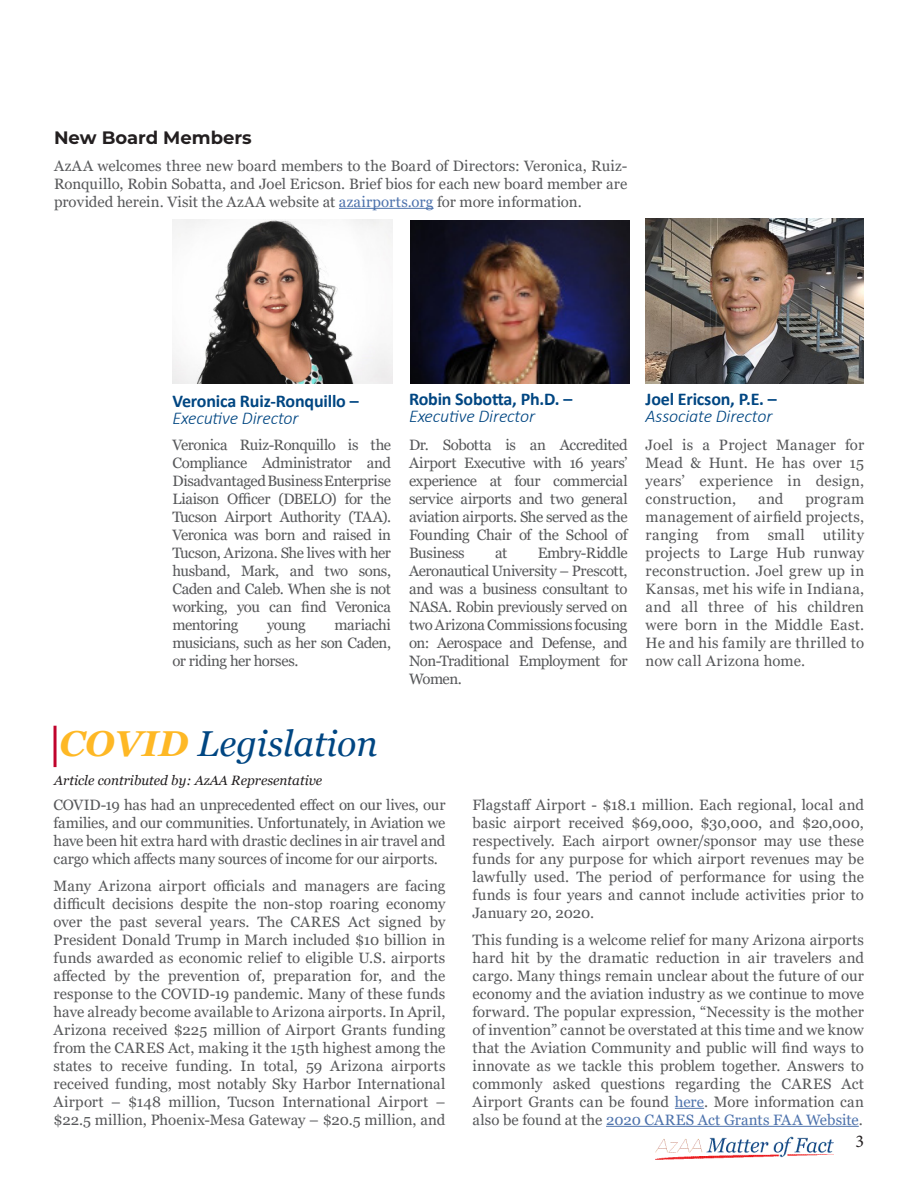
<style>
.page{position:relative;width:918px;height:1188px;background:#fff}
.page>*{position:absolute;margin:0;border:0;box-sizing:border-box;transform-origin:0 0}
.t1{font:italic 36px "Georgia";color:#004682}
.t2{font:700 18px/16.5px "Calibri";letter-spacing:-.01em;color:#004682}
.Article_Title{font:700 18px "Montserrat";color:#231f20}
.t3{font:18px "Minion Pro";color:#231f20}
.Story_style{font:15px/18px "Georgia";letter-spacing:-.01em;color:#57585a;text-align:justify}
.t4{font:italic 13.5px "Georgia";color:#231f20}
.s1{color:#4d72ac}
.s2{font-weight:300;font-style:italic}
.s3{font-weight:700;color:#feb825}
</style>
<div class="page">
<img style="left:655px;top:1136px;width:178px;height:23px">
<hr style="left:339px;top:208px;width:95px;height:1px;background:#4d72ac">
<img style="left:645px;top:219px;width:219px;height:164px">
<img style="left:411px;top:221px;width:218px;height:162px">
<img style="left:173px;top:220px;width:220px;height:163px">
<hr style="left:54px;top:726px;width:3px;height:41px;background:#c0032c">
<svg style="left:675px;top:1108px;width:29px;height:1px"></svg>
<hr style="left:606px;top:1126px;width:253px;height:1px;background:#4d72ac">
<p class="Article_Title" style="left:54px;top:125px;width:199px">New Board Members</p>
<p class="Story_style" style="left:54px;top:157px;width:575px">AzAA welcomes three new board members to the Board of Directors: Veronica, Ruiz-Ronquillo, Robin Sobatta, and Joel Ericson. Brief bios for each new board member are provided herein. Visit the AzAA website at <span class="s1">azairports.org</span> for more information.</p>
<p class="t2" style="left:172px;top:393px;width:188px">Veronica Ruiz-Ronquillo –<br><span class="s2">Executive Director</span></p>
<p class="Story_style" style="left:172px;top:436px;width:220px">Veronica Ruiz-Ronquillo is the Compliance Administrator and Disadvantaged Business Enterprise Liaison Officer (DBELO) for the Tucson Airport Authority (TAA).<br>Veronica was born and raised in Tucson, Arizona. She lives with her husband, Mark, and two sons, Caden and Caleb. When she is not working, you can find Veronica mentoring</p>
<p class="Story_style" style="left:172px;top:616px;width:220px;text-indent:162px">mariachi musicians, such as her son Caden, or riding her horses.</p>
<p class="Story_style" style="left:267px;top:616px;width:40px">young</p>
<p class="t2" style="left:409px;top:391px;width:165px">Robin Sobotta, Ph.D. –<br><span class="s2">Executive Director</span></p>
<p class="Story_style" style="left:409px;top:436px;width:220px">Dr. Sobotta is an Accredited Airport Executive with 16 years’ experience at four commercial service airports and two general aviation airports. She served as the Founding Chair of the School of Business</p>
<p class="Story_style" style="left:409px;top:544px;width:220px;text-indent:129px">Embry-Riddle Aeronautical University – Prescott, and was a business consultant to NASA. Robin previously served on two Arizona Commissions focusing on: Aerospace and Defense, and Non-Traditional Employment for Women.</p>
<p class="Story_style" style="left:495px;top:544px;width:14px">at</p>
<p class="t2" style="left:646px;top:391px;width:133px">Joel Ericson, P.E. –<br><span class="s2">Associate Director</span></p>
<p class="Story_style" style="left:646px;top:436px;width:220px">Joel is a Project Manager for Mead &amp; Hunt. He has over 15 years’ experience in design, construction,</p>
<p class="Story_style" style="left:758px;top:490px;width:27px">and</p>
<p class="Story_style" style="left:646px;top:490px;width:220px;text-indent:160px">program management of airfield projects, ranging from small utility projects to Large Hub runway reconstruction. Joel grew up in Kansas, met his wife in Indiana, and all three of his children were born in the Middle East.<br>He and his family are thrilled to now call Arizona home.</p>
<p class="t1" style="left:60px;top:721px;width:320px"><span class="s3">COVID</span> Legislation</p>
<p class="t4" style="left:54px;top:772px;width:270px">Article contributed by: AzAA Representative</p>
<p class="Story_style" style="left:54px;top:796px;width:393px">COVID-19 has had an unprecedented effect on our lives, our families, and our communities. Unfortunately, in Aviation we have been hit extra hard with drastic declines in air travel and cargo which affects many sources of income for our airports.</p>
<p class="Story_style" style="left:54px;top:877px;width:393px">Many Arizona airport officials and managers are facing difficult decisions despite the non-stop roaring economy over the past several years. The CARES Act signed by President Donald Trump in March included $10 billion in funds awarded as economic relief to eligible U.S. airports affected by the prevention of, preparation for, and the response to the COVID-19 pandemic. Many of these funds have already become available to Arizona airports. In April, Arizona received $225 million of Airport Grants funding from the CARES Act, making it the 15th highest among the states to receive funding. In total, 59 Arizona airports received funding, most notably Sky Harbor International Airport – $148 million, Tucson International Airport – $22.5 million, Phoenix-Mesa Gateway – $20.5 million, and</p>
<p class="Story_style" style="left:472px;top:796px;width:393px">Flagstaff Airport - $18.1 million. Each regional, local and basic airport received $69,000, $30,000, and $20,000, respectively. Each airport owner/sponsor may use these funds for any purpose for which airport revenues may be lawfully used. The period of performance for using the funds is four years and cannot include activities prior to January 20, 2020.</p>
<p class="Story_style" style="left:472px;top:931px;width:393px">This funding is a welcome relief for many Arizona airports hard hit by the dramatic reduction in air travelers and cargo. Many things remain unclear about the future of our economy and the aviation industry as we continue to move forward. The popular expression, “Necessity is the mother of invention” cannot be overstated at this time and we know that the Aviation Community and public will find ways to innovate as we tackle this problem together. Answers to commonly asked questions regarding the CARES Act Airport Grants can be found <span class="s1">here</span>. More information can also be found at the <span class="s1">2020 CARES Act Grants FAA Website</span>.</p>
<p class="t3" style="left:855px;top:1129px;width:10px">3</p>
</div>
